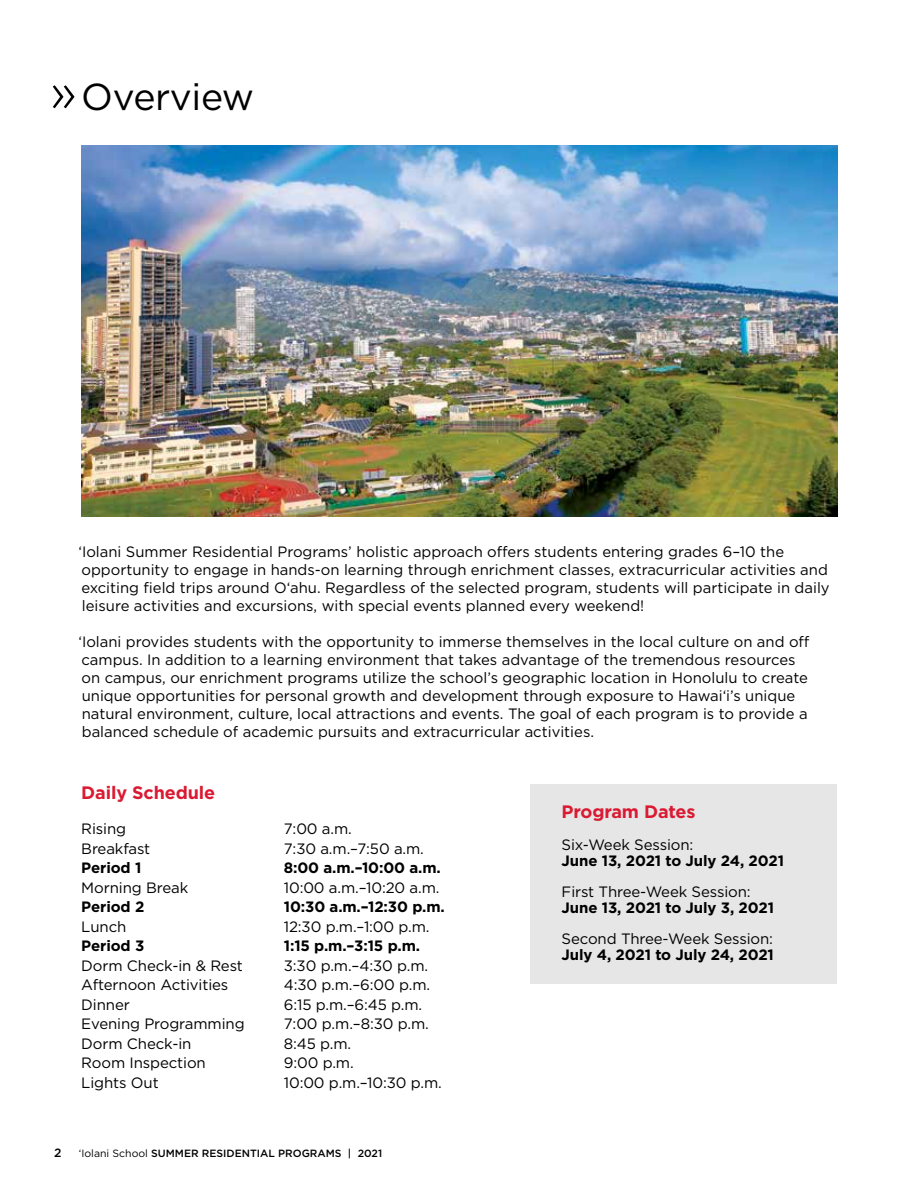
<style>
.page{position:relative;width:918px;height:1188px;background:#fff}
.page>*{position:absolute;margin:0;border:0;box-sizing:border-box;transform-origin:0 0}
.t1{font:300 54px "Gotham";color:#000}
.t2{font:37.5px "Gotham";letter-spacing:-.01em;color:#000}
.t3{font:700 18px "Gotham";letter-spacing:-.01em;color:#da1a32}
.t4{font:15px/18px "Gotham";color:#000}
.t5{font:700 15px "Gotham";letter-spacing:-.01em;color:#000}
.t6{font:500 12px "Gotham";color:#000}
.t7{font:500 10.5px "Gotham";color:#000}
.s1{font-weight:400}
</style>
<div class="page">
<div style="left:531px;top:785px;width:306px;height:199px;background:#e6e6e6"></div>
<img style="left:81px;top:145px;width:756px;height:371px">
<h1 class="t1" style="left:49px;top:57px;width:29px">»</h1>
<h2 class="t2" style="left:81px;top:73px;width:174px">Overview</h2>
<p class="t4" style="left:78px;top:542px;width:753px">‘Iolani Summer Residential Programs’ holistic approach offers students entering grades 6–10 the opportunity to engage in hands-on learning through enrichment classes, extracurricular activities and exciting field trips around O‘ahu. Regardless of the selected program, students will participate in daily leisure activities and excursions, with special events planned every weekend!</p>
<p class="t4" style="left:78px;top:632px;width:733px">‘Iolani provides students with the opportunity to immerse themselves in the local culture on and off campus. In addition to a learning environment that takes advantage of the tremendous resources on campus, our enrichment programs utilize the school’s geographic location in Honolulu to create unique opportunities for personal growth and development through exposure to Hawai‘i’s unique natural environment, culture, local attractions and events. The goal of each program is to provide a balanced schedule of academic pursuits and extracurricular activities.</p>
<p class="t3" style="left:81px;top:781px;width:135px">Daily Schedule</p>
<p class="t4" style="left:81px;top:820px;width:46px">Rising</p>
<p class="t4" style="left:284px;top:820px;width:70px">7:00 a.m.</p>
<p class="t4" style="left:81px;top:839px;width:71px">Breakfast</p>
<p class="t4" style="left:284px;top:839px;width:142px">7:30 a.m.–7:50 a.m.</p>
<p class="t5" style="left:81px;top:858px;width:62px">Period 1</p>
<p class="t5" style="left:284px;top:858px;width:159px">8:00 a.m.–10:00 a.m.</p>
<p class="t4" style="left:81px;top:878px;width:108px">Morning Break</p>
<p class="t4" style="left:284px;top:878px;width:157px">10:00 a.m.–10:20 a.m.</p>
<p class="t5" style="left:81px;top:897px;width:65px">Period 2</p>
<p class="t5" style="left:284px;top:897px;width:162px">10:30 a.m.–12:30 p.m.</p>
<p class="t4" style="left:81px;top:917px;width:47px">Lunch</p>
<p class="t4" style="left:284px;top:917px;width:147px">12:30 p.m.–1:00 p.m.</p>
<p class="t5" style="left:81px;top:936px;width:64px">Period 3</p>
<p class="t5" style="left:284px;top:936px;width:138px">1:15 p.m.–3:15 p.m.</p>
<p class="t4" style="left:81px;top:956px;width:163px">Dorm Check-in &amp; Rest</p>
<p class="t4" style="left:284px;top:956px;width:146px">3:30 p.m.–4:30 p.m.</p>
<p class="t4" style="left:81px;top:976px;width:149px">Afternoon Activities</p>
<p class="t4" style="left:284px;top:976px;width:148px">4:30 p.m.–6:00 p.m.</p>
<p class="t4" style="left:81px;top:995px;width:50px">Dinner</p>
<p class="t4" style="left:284px;top:995px;width:140px">6:15 p.m.–6:45 p.m.</p>
<p class="t4" style="left:81px;top:1015px;width:165px">Evening Programming</p>
<p class="t4" style="left:284px;top:1015px;width:147px">7:00 p.m.–8:30 p.m.</p>
<p class="t4" style="left:81px;top:1034px;width:112px">Dorm Check-in</p>
<p class="t4" style="left:284px;top:1034px;width:69px">8:45 p.m.</p>
<p class="t4" style="left:81px;top:1054px;width:126px">Room Inspection</p>
<p class="t4" style="left:284px;top:1054px;width:71px">9:00 p.m.</p>
<p class="t4" style="left:81px;top:1073px;width:79px">Lights Out</p>
<p class="t4" style="left:284px;top:1073px;width:160px">10:00 p.m.–10:30 p.m.</p>
<p class="t6" style="left:54px;top:1145px;width:9px">2</p>
<p class="t7" style="left:79px;top:1147px;width:305px"><span class="s1">‘Iolani School</span> SUMMER RESIDENTIAL PROGRAMS | 2021</p>
<p class="t3" style="left:562px;top:800px;width:135px">Program Dates</p>
<p class="t4" style="left:562px;top:835px;width:133px">Six-Week Session:</p>
<p class="t5" style="left:562px;top:850px;width:224px">June 13, 2021 to July 24, 2021</p>
<p class="t4" style="left:562px;top:883px;width:191px">First Three-Week Session:</p>
<p class="t5" style="left:562px;top:898px;width:214px">June 13, 2021 to July 3, 2021</p>
<p class="t4" style="left:562px;top:930px;width:213px">Second Three-Week Session:</p>
<p class="t5" style="left:562px;top:945px;width:214px">July 4, 2021 to July 24, 2021</p>
</div>
